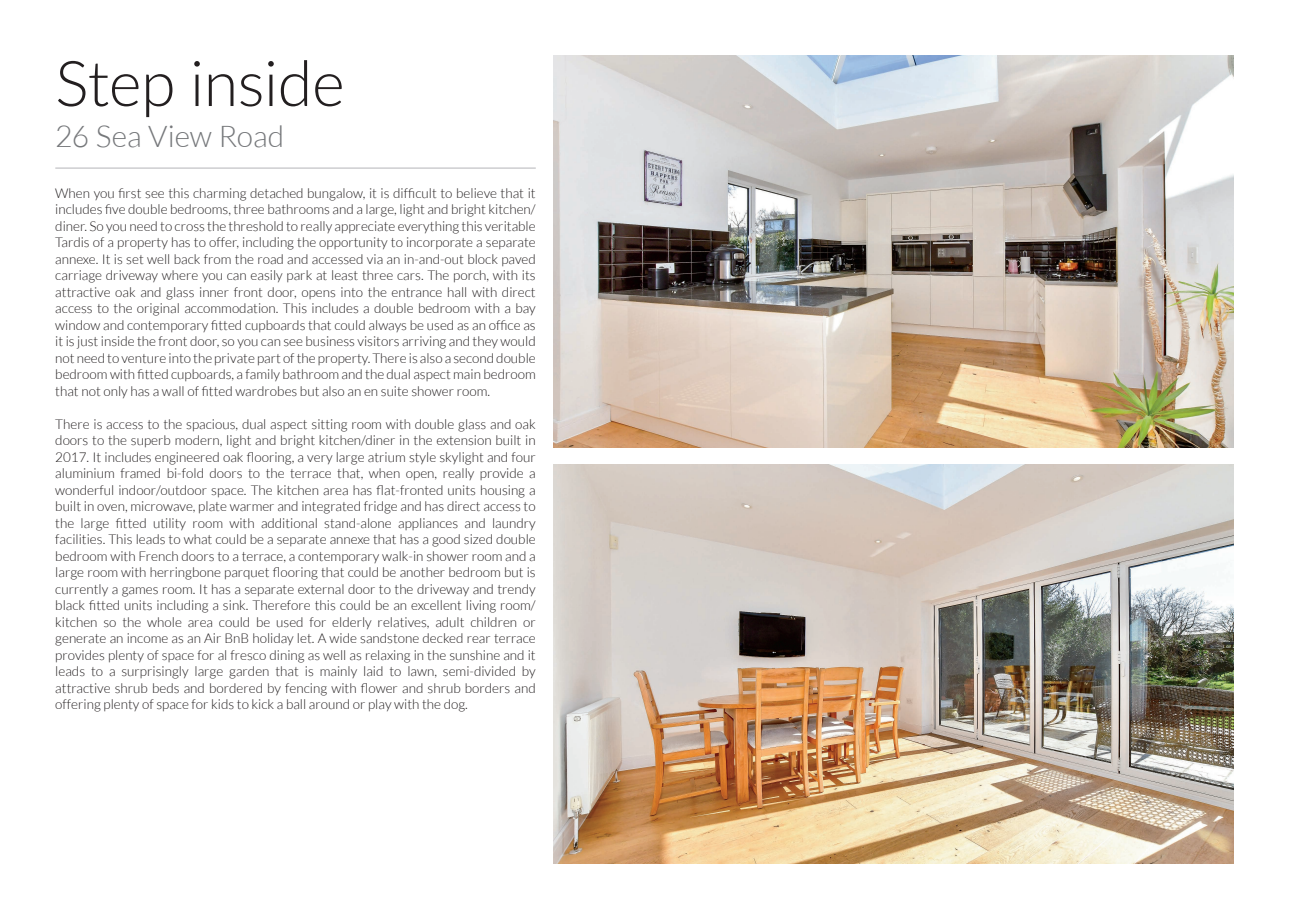
<style>
.page{position:relative;width:1289px;height:919px;background:#fff}
.page>*{position:absolute;margin:0;border:0;box-sizing:border-box;transform-origin:0 0}
.t1{font:300 63px "Lato";letter-spacing:-.005em;color:#231f20}
.t2{font:300 30px "Lato";letter-spacing:-.005em;color:#76787b}
.t3{font:300 13.5px/16.5px "Lato";color:#231f20;text-align:justify}
</style>
<div class="page">
<hr style="left:55px;top:168px;width:481px;height:1px;background:#b4b5b8">
<img style="left:554px;top:55px;width:679px;height:393px">
<img style="left:554px;top:464px;width:679px;height:399px">
<h1 class="t1" style="left:55px;top:50px;width:291px">Step inside</h1>
<h2 class="t2" style="left:55px;top:120px;width:230px">26 Sea View Road</h2>
<p class="t3" style="left:55px;top:185px;width:482px">When you first see this charming detached bungalow, it is difficult to believe that it includes five double bedrooms, three bathrooms and a large, light and bright kitchen/ diner. So you need to cross the threshold to really appreciate everything this veritable Tardis of a property has to offer, including the opportunity to incorporate a separate annexe. It is set well back from the road and accessed via an in-and-out block paved carriage driveway where you can easily park at least three cars. The porch, with its attractive oak and glass inner front door, opens into the entrance hall with direct access to the original accommodation. This includes a double bedroom with a bay window and contemporary fitted cupboards that could always be used as an office as it is just inside the front door, so you can see business visitors arriving and they would not need to venture into the private part of the property. There is also a second double bedroom with fitted cupboards, a family bathroom and the dual aspect main bedroom that not only has a wall of fitted wardrobes but also an en suite shower room.</p>
<p class="t3" style="left:55px;top:415px;width:482px">There is access to the spacious, dual aspect sitting room with double glass and oak doors to the superb modern, light and bright kitchen/diner in the extension built in 2017. It includes engineered oak flooring, a very large atrium style skylight and four aluminium framed bi-fold doors to the terrace that, when open, really provide a wonderful indoor/outdoor space. The kitchen area has flat-fronted units housing a built in oven, microwave, plate warmer and integrated fridge and has direct access to the large fitted utility room with additional stand-alone appliances and laundry facilities. This leads to what could be a separate annexe that has a good sized double bedroom with French doors to a terrace, a contemporary walk-in shower room and a large room with herringbone parquet flooring that could be another bedroom but is currently a games room. It has a separate external door to the driveway and trendy black fitted units including a sink. Therefore this could be an excellent living room/ kitchen so the whole area could be used for elderly relatives, adult children or generate an income as an Air BnB holiday let. A wide sandstone decked rear terrace provides plenty of space for al fresco dining as well as relaxing in the sunshine and it leads to a surprisingly large garden that is mainly laid to lawn, semi-divided by attractive shrub beds and bordered by fencing with flower and shrub borders and offering plenty of space for kids to kick a ball around or play with the dog.</p>
</div>
